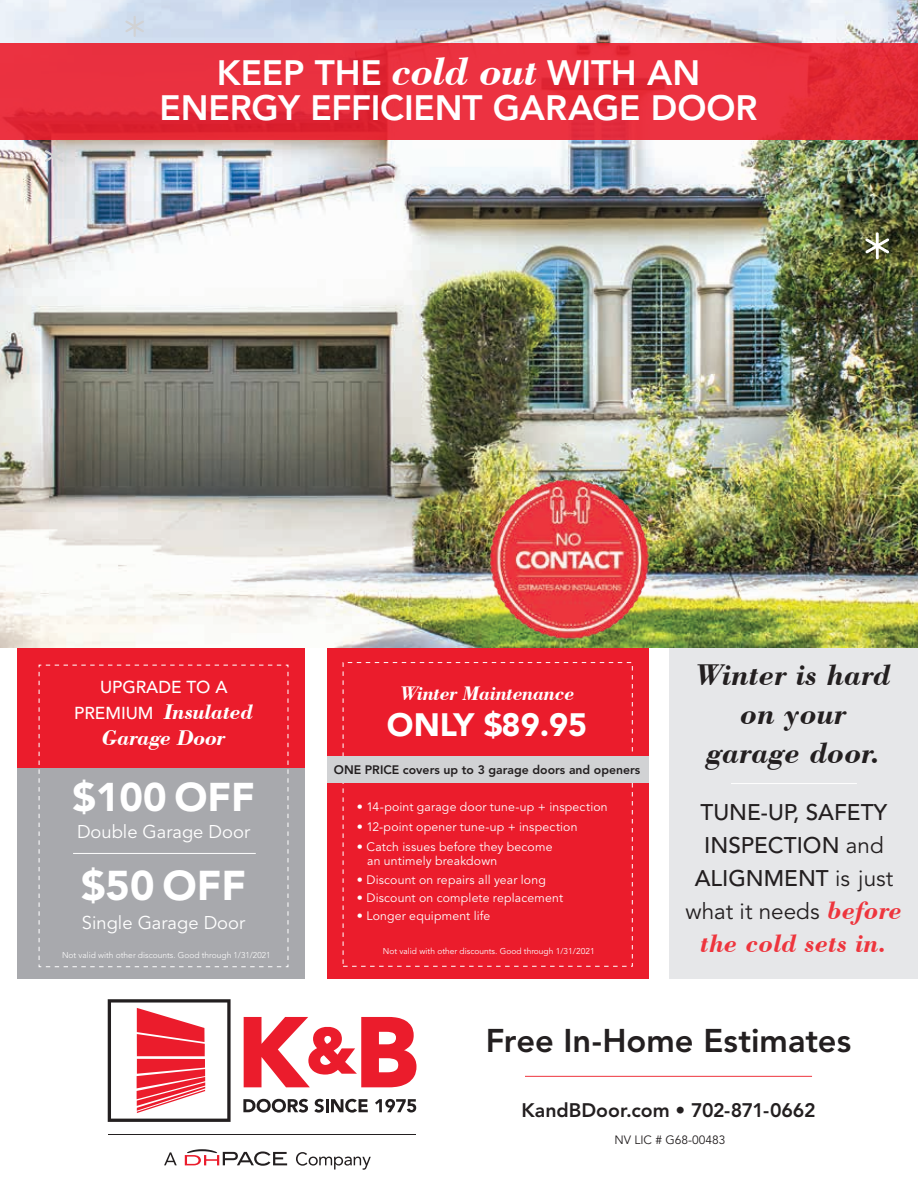
<style>
.page{position:relative;width:918px;height:1188px;background:#fff}
.page>*{position:absolute;margin:0;border:0;box-sizing:border-box;transform-origin:0 0}
.t1{font:900 41.25px "Avenir LT Std";color:#fff}
.t2{font:900 39.75px "Avenir LT Std";color:#fff}
.t3{font:800 34.95px/35px "Avenir LT Std";letter-spacing:-.005em;color:#fff;text-align:center}
.t4{font:800 32.7px "Avenir LT Std";color:#231f20}
.t5{font:900 32.1px "Avenir LT Std";color:#fff}
.t6{font:italic 700 31.5px/39px "Bodoni BT";color:#231f20;text-align:center}
.t7{font:italic 700 27px "Bodoni BT";color:#ee353d}
.t8{font:500 22.5px/33px "Avenir LT Std";color:#231f20;text-align:center}
.t9{font:italic 700 22.35px/26px "Bodoni BT";letter-spacing:-.02em;color:#fff;text-align:center}
.t10{font:italic 700 20.7px "Bodoni BT";letter-spacing:-.025em;color:#fff}
.t11{font:800 19.5px "Avenir LT Std";letter-spacing:-.005em;color:#231f20}
.t12{font:18.3px "Avenir LT Std";color:#fff}
.t13{font:500 17.25px "Avenir LT Std";color:#fff}
.t14{font:12.3px/14.7px "Avenir LT Std";letter-spacing:.015em;color:#fff}
.t15{font:800 12.3px "Avenir LT Std";color:#231f20}
.t16{font:12px "Avenir LT Std";color:#231f20}
.t17{font:300 8.4px "Avenir LT Std";color:#fff}
.t18{font:8.4px "Avenir LT Std";color:#fff}
.s1{font-family:"Bodoni BT";font-weight:700;font-style:italic;font-size:42.45px}
.s2{font-family:"Avenir LT Std";font-weight:500;font-style:normal;font-size:17.25px}
.s3{font-weight:400}
.s4{font-family:"Bodoni BT";font-weight:700;font-style:italic;font-size:27px;color:#ee353d}
</style>
<div class="page">
<img style="left:0;top:0;width:918px;height:648px">
<svg style="left:244px;top:1017px;width:173px;height:70px"></svg>
<svg style="left:108px;top:999px;width:123px;height:123px"></svg>
<svg style="left:164px;top:1152px;width:13px;height:13px"></svg>
<svg style="left:296px;top:1152px;width:75px;height:18px"></svg>
<svg style="left:185px;top:1149px;width:102px;height:17px"></svg>
<hr style="left:108px;top:1134px;width:307px;height:1px;background:#231f20">
<svg style="left:243px;top:1099px;width:65px;height:14px"></svg>
<svg style="left:314px;top:1099px;width:54px;height:14px"></svg>
<svg style="left:375px;top:1099px;width:41px;height:13px"></svg>
<div style="left:670px;top:648px;width:248px;height:330px;background:#e6e7e9"></div>
<svg style="left:0;top:43px;width:918px;height:97px;background:#e72d3c"></svg>
<svg style="left:865px;top:232px;width:24px;height:27px"></svg>
<svg style="left:45px;top:146px;width:18px;height:21px"></svg>
<svg style="left:125px;top:16px;width:19px;height:21px"></svg>
<div style="left:17px;top:767px;width:287px;height:211px;background:#a8a9ad"></div>
<div style="left:17px;top:648px;width:287px;height:119px;background:#eb1c2c"></div>
<svg style="left:38px;top:664px;width:251px;height:303px"></svg>
<hr style="left:73px;top:853px;width:183px;height:1px;background:#fff">
<div style="left:327px;top:648px;width:322px;height:330px;background:#eb1c2c"></div>
<div style="left:327px;top:757px;width:322px;height:26px;background:#d1d2d4"></div>
<img style="left:447px;top:449px;width:249px;height:217px">
<hr style="left:731px;top:783px;width:126px;height:1px;background:#fff">
<hr style="left:525px;top:1076px;width:287px;height:1px;background:#ee353d">
<h3 class="t3" style="left:160px;top:55px;width:599px">KEEP THE <span class="s1">cold out</span> WITH AN<br>ENERGY EFFICIENT GARAGE DOOR</h3>
<h3 class="t13" style="left:100px;top:677px;width:129px">UPGRADE TO A</h3>
<h3 class="t9" style="left:74px;top:698px;width:181px"><span class="s2">PREMIUM</span> Insulated<br>Garage Door</h3>
<h2 class="t2" style="left:72px;top:773px;width:184px">$100 OFF</h2>
<h3 class="t12" style="left:77px;top:822px;width:175px">Double Garage Door</h3>
<h1 class="t1" style="left:81px;top:861px;width:166px">$50 OFF</h1>
<h3 class="t12" style="left:82px;top:912px;width:165px">Single Garage Door</h3>
<p class="t17" style="left:62px;top:950px;width:210px">Not valid with other discounts. Good through 1/31/2021</p>
<h3 class="t10" style="left:401px;top:680px;width:176px">Winter Maintenance</h3>
<h3 class="t5" style="left:387px;top:705px;width:202px">ONLY $89.95</h3>
<p class="t15" style="left:334px;top:762px;width:308px">ONE PRICE covers up to 3 garage doors and openers</p>
<p class="t14" style="left:357px;top:800px;width:252px">• 14-point garage door tune-up + inspection</p>
<p class="t14" style="left:357px;top:819px;width:222px">• 12-point opener tune-up + inspection</p>
<p class="t14" style="left:367px;top:839px;width:187px;text-indent:-10px">• Catch issues before they become an untimely breakdown</p>
<p class="t14" style="left:357px;top:872px;width:190px">• Discount on repairs all year long</p>
<p class="t14" style="left:357px;top:891px;width:208px">• Discount on complete replacement</p>
<p class="t14" style="left:357px;top:909px;width:135px">• Longer equipment life</p>
<p class="t18" style="left:383px;top:946px;width:213px">Not valid with other discounts. Good through 1/31/2021</p>
<h3 class="t6" style="left:697px;top:655px;width:196px">Winter is hard on your garage door.</h3>
<h3 class="t8" style="left:685px;top:797px;width:219px">TUNE-UP, SAFETY<br>INSPECTION <span class="s3">and<br></span>ALIGNMENT <span class="s3">is just what it needs</span> <span class="s4">before</span></h3>
<h3 class="t7" style="left:701px;top:927px;width:187px">the cold sets in.</h3>
<h3 class="t4" style="left:486px;top:1021px;width:367px">Free In-Home Estimates</h3>
<h3 class="t11" style="left:521px;top:1098px;width:296px">KandBDoor.com • 702-871-0662</h3>
<p class="t16" style="left:614px;top:1133px;width:112px">NV LIC # G68-00483</p>
</div>
